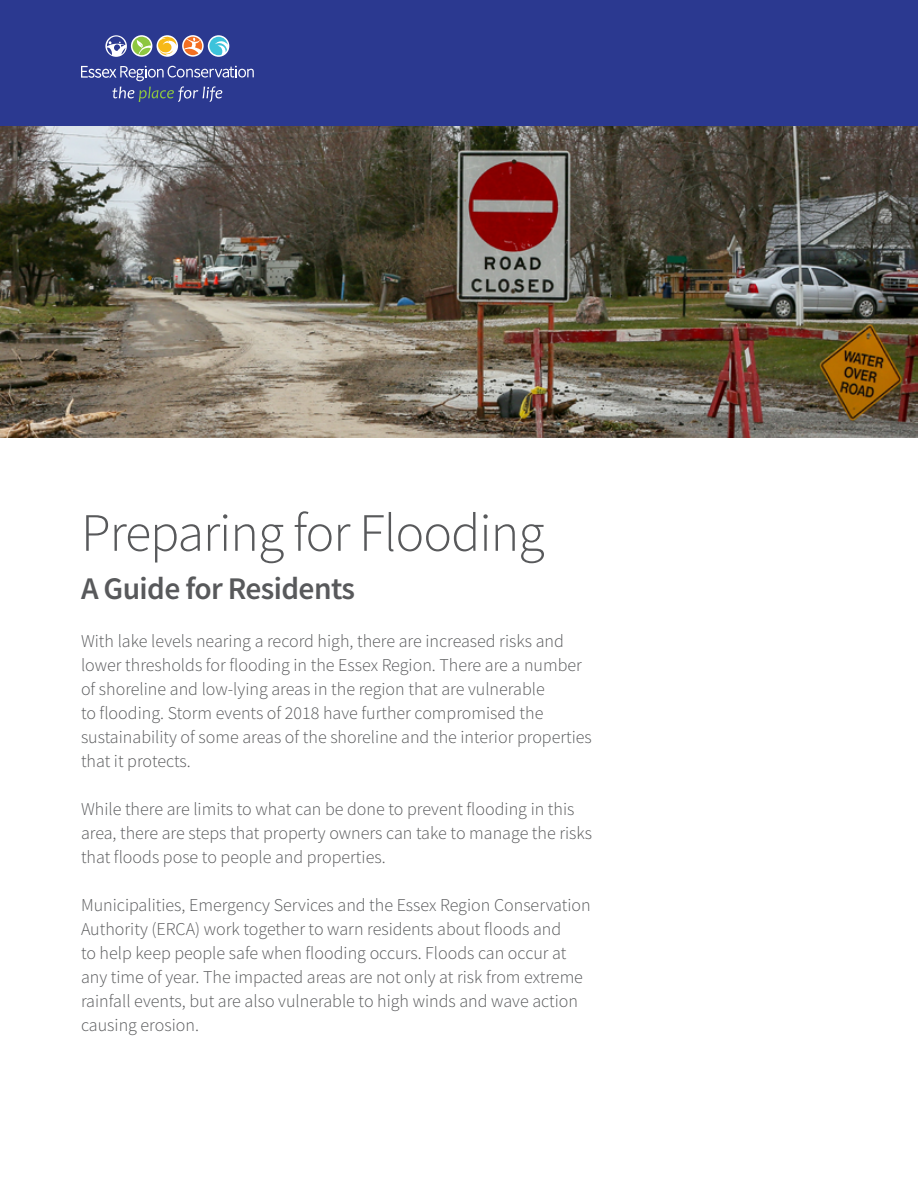
<style>
.page{position:relative;width:918px;height:1188px;background:#fff}
.page>*{position:absolute;margin:0;border:0;box-sizing:border-box;transform-origin:0 0}
.t1{font:300 54px "Source Sans Pro";letter-spacing:-.02em;color:#58595b}
.t2{font:600 31.5px "Source Sans Pro";letter-spacing:-.02em;color:#58595b}
.t3{font:300 18px/24px "Source Sans Pro";color:#58595b}
</style>
<div class="page">
<div style="left:0;top:0;width:918px;height:126px;background:#2b3990"></div>
<svg style="left:157px;top:35px;width:21px;height:22px"></svg>
<svg style="left:158px;top:35px;width:19px;height:20px"></svg>
<svg style="left:131px;top:35px;width:21px;height:22px"></svg>
<svg style="left:132px;top:36px;width:19px;height:19px"></svg>
<svg style="left:182px;top:35px;width:22px;height:22px"></svg>
<svg style="left:184px;top:37px;width:18px;height:18px"></svg>
<svg style="left:105px;top:35px;width:22px;height:22px"></svg>
<svg style="left:107px;top:36px;width:18px;height:19px"></svg>
<svg style="left:81px;top:66px;width:173px;height:36px"></svg>
<svg style="left:208px;top:35px;width:21px;height:22px"></svg>
<svg style="left:209px;top:37px;width:19px;height:18px"></svg>
<img style="left:0;top:126px;width:918px;height:312px">
<h1 class="t1" style="left:81px;top:500px;width:465px">Preparing for Flooding</h1>
<h2 class="t2" style="left:81px;top:568px;width:276px">A Guide for Residents</h2>
<p class="t3" style="left:81px;top:629px;width:512px">With lake levels nearing a record high, there are increased risks and lower thresholds for flooding in the Essex Region. There are a number of shoreline and low-lying areas in the region that are vulnerable<br>to flooding. Storm events of 2018 have further compromised the sustainability of some areas of the shoreline and the interior properties that it protects.</p>
<p class="t3" style="left:81px;top:797px;width:513px">While there are limits to what can be done to prevent flooding in this area, there are steps that property owners can take to manage the risks that floods pose to people and properties.</p>
<p class="t3" style="left:81px;top:893px;width:511px">Municipalities, Emergency Services and the Essex Region Conservation Authority (ERCA) work together to warn residents about floods and<br>to help keep people safe when flooding occurs. Floods can occur at any time of year. The impacted areas are not only at risk from extreme rainfall events, but are also vulnerable to high winds and wave action causing erosion.</p>
</div>
